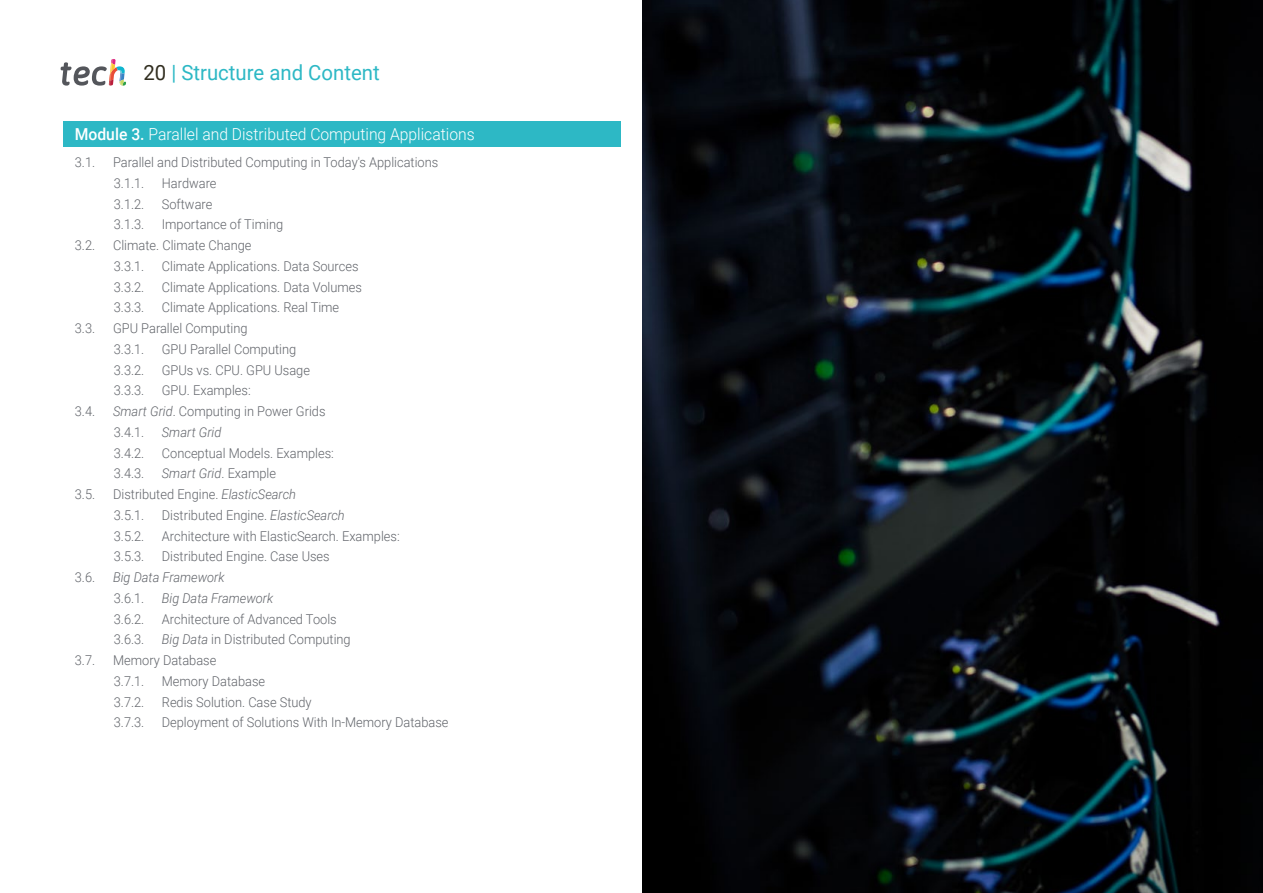
<style>
.page{position:relative;width:1263px;height:893px;background:#fff}
.page>*{position:absolute;margin:0;border:0;box-sizing:border-box;transform-origin:0 0}
.t1{font:21px "Roboto";color:#2db8c5}
.t2{font:300 16.5px "Roboto";color:#fff;scale:.95 1}
.t3{font:300 13.5px/20.7px "Roboto";color:#61646a;scale:.95 1}
.t4{font:italic 300 13.5px "Roboto";color:#61646a;scale:.95 1}
.s1{color:#312e20}
.s2{font-weight:500}
.s3{font-style:italic}
.s4{font-style:normal}
</style>
<div class="page">
<svg style="left:61px;top:59px;width:65px;height:27px"></svg>
<div style="left:64px;top:121px;width:557px;height:25px;background:#2db8c5"></div>
<img style="left:642px;top:0;width:621px;height:893px">
<h1 class="t1" style="left:144px;top:57px;width:238px"><span class="s1">20</span> | Structure and Content</h1>
<p class="t2" style="left:75px;top:123px;width:422px"><span class="s2">Module 3.</span> Parallel and Distributed Computing Applications</p>
<p class="t3" style="left:75px;top:151px;width:23px">3.1.</p>
<p class="t3" style="left:113px;top:151px;width:344px">Parallel and Distributed Computing in Today's Applications<br>3.1.1.</p>
<p class="t3" style="left:162px;top:172px;width:59px">Hardware</p>
<p class="t3" style="left:114px;top:193px;width:34px">3.1.2.</p>
<p class="t3" style="left:162px;top:193px;width:55px">Software</p>
<p class="t3" style="left:114px;top:214px;width:34px">3.1.3.</p>
<p class="t3" style="left:162px;top:214px;width:129px">Importance of Timing</p>
<p class="t3" style="left:75px;top:234px;width:23px">3.2.</p>
<p class="t3" style="left:113px;top:234px;width:147px">Climate. Climate Change<br>3.3.1.</p>
<p class="t3" style="left:162px;top:255px;width:208px">Climate Applications. Data Sources</p>
<p class="t3" style="left:114px;top:276px;width:34px">3.3.2.</p>
<p class="t3" style="left:162px;top:276px;width:212px">Climate Applications. Data Volumes</p>
<p class="t3" style="left:114px;top:297px;width:34px">3.3.3.</p>
<p class="t3" style="left:162px;top:297px;width:188px">Climate Applications. Real Time</p>
<p class="t3" style="left:75px;top:317px;width:23px">3.3.</p>
<p class="t3" style="left:113px;top:317px;width:143px">GPU Parallel Computing<br>3.3.1.</p>
<p class="t3" style="left:162px;top:338px;width:143px">GPU Parallel Computing</p>
<p class="t3" style="left:114px;top:359px;width:34px">3.3.2.</p>
<p class="t3" style="left:162px;top:359px;width:157px">GPUs vs. CPU. GPU Usage</p>
<p class="t3" style="left:114px;top:380px;width:34px">3.3.3.</p>
<p class="t3" style="left:162px;top:380px;width:95px">GPU. Examples:</p>
<p class="t3" style="left:75px;top:400px;width:23px">3.4.</p>
<p class="t3" style="left:113px;top:400px;width:225px"><span class="s3">Smart Grid</span>. Computing in Power Grids<br>3.4.1.</p>
<p class="t4" style="left:162px;top:423px;width:64px">Smart Grid</p>
<p class="t3" style="left:114px;top:442px;width:34px">3.4.2.</p>
<p class="t3" style="left:162px;top:442px;width:183px">Conceptual Models. Examples:</p>
<p class="t3" style="left:114px;top:463px;width:34px">3.4.3.</p>
<p class="t4" style="left:162px;top:464px;width:122px">Smart Grid<span class="s4">. Example</span></p>
<p class="t3" style="left:75px;top:483px;width:23px">3.5.</p>
<p class="t3" style="left:113px;top:483px;width:194px">Distributed Engine. <span class="s3">ElasticSearch<br></span>3.5.1.</p>
<p class="t3" style="left:162px;top:504px;width:194px">Distributed Engine. <span class="s3">ElasticSearch</span></p>
<p class="t3" style="left:114px;top:525px;width:34px">3.5.2.</p>
<p class="t3" style="left:162px;top:525px;width:252px">Architecture with ElasticSearch. Examples:</p>
<p class="t3" style="left:114px;top:546px;width:34px">3.5.3.</p>
<p class="t3" style="left:162px;top:546px;width:178px">Distributed Engine. Case Uses</p>
<p class="t3" style="left:75px;top:566px;width:23px">3.6.</p>
<p class="t4" style="left:113px;top:568px;width:119px">Big Data Framework</p>
<p class="t3" style="left:114px;top:587px;width:34px">3.6.1.</p>
<p class="t4" style="left:162px;top:589px;width:119px">Big Data Framework</p>
<p class="t3" style="left:114px;top:608px;width:34px">3.6.2.</p>
<p class="t3" style="left:162px;top:608px;width:186px">Architecture of Advanced Tools</p>
<p class="t3" style="left:114px;top:629px;width:34px">3.6.3.</p>
<p class="t3" style="left:162px;top:629px;width:200px"><span class="s3">Big Data</span> in Distributed Computing</p>
<p class="t3" style="left:75px;top:649px;width:23px">3.7.</p>
<p class="t3" style="left:113px;top:649px;width:110px">Memory Database<br>3.7.1.</p>
<p class="t3" style="left:162px;top:670px;width:110px">Memory Database</p>
<p class="t3" style="left:114px;top:691px;width:34px">3.7.2.</p>
<p class="t3" style="left:162px;top:691px;width:159px">Redis Solution. Case Study</p>
<p class="t3" style="left:114px;top:712px;width:34px">3.7.3.</p>
<p class="t3" style="left:162px;top:712px;width:303px">Deployment of Solutions With In-Memory Database</p>
</div>
